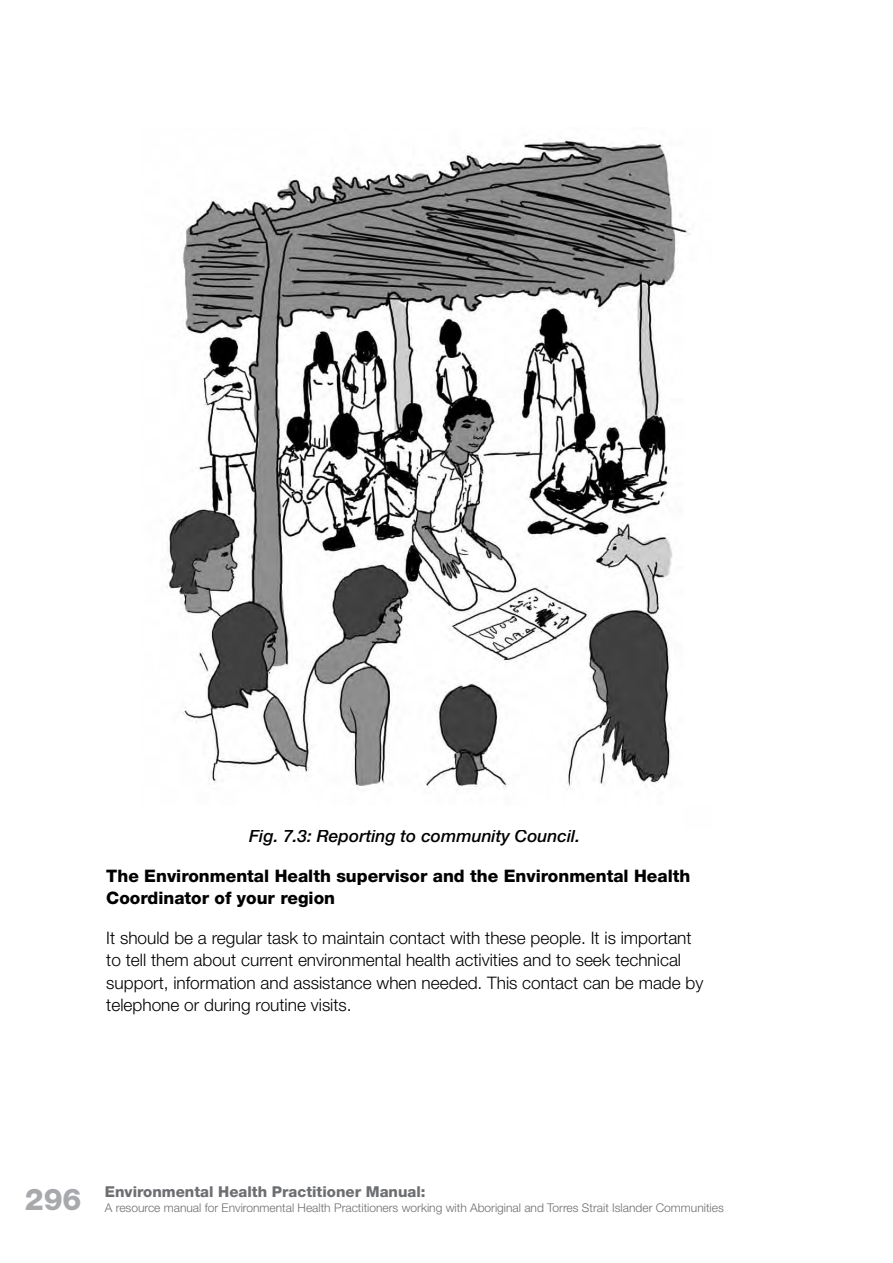
<style>
.page{position:relative;width:893px;height:1263px;background:#fff}
.page>*{position:absolute;margin:0;border:0;box-sizing:border-box;transform-origin:0 0}
.t1{font:800 30px "Helvetica Neue LT Std";color:#a7a9ac}
.t2{font:300 17.25px/22.5px "Helvetica Neue LT Std";color:#000}
.t3{font:800 17.25px/22.5px "Helvetica Neue LT Std";color:#000}
.t4{font:italic 500 17.25px "Helvetica Neue LT Std";color:#000}
.t5{font:800 15px "Helvetica Neue LT Std";color:#6d6e71}
.t6{font:300 12px "Helvetica Neue LT Std";color:#6d6e71}
</style>
<div class="page">
<img style="left:167px;top:140px;width:523px;height:649px">
<p class="t4" style="left:249px;top:826px;width:333px">Fig. 7.3: Reporting to community Council.</p>
<p class="t3" style="left:106px;top:864px;width:586px">The Environmental Health supervisor and the Environmental Health<br>Coordinator of your region</p>
<p class="t2" style="left:106px;top:926px;width:599px">It should be a regular task to maintain contact with these people. It is important to tell them about current environmental health activities and to seek technical support, information and assistance when needed. This contact can be made by telephone or during routine visits.</p>
<h1 class="t1" style="left:25px;top:1181px;width:58px">296</h1>
<p class="t5" style="left:105px;top:1183px;width:322px">Environmental Health Practitioner Manual:</p>
<p class="t6" style="left:105px;top:1200px;width:620px">A resource manual for Environmental Health Practitioners working with Aboriginal and Torres Strait Islander Communities</p>
</div>
